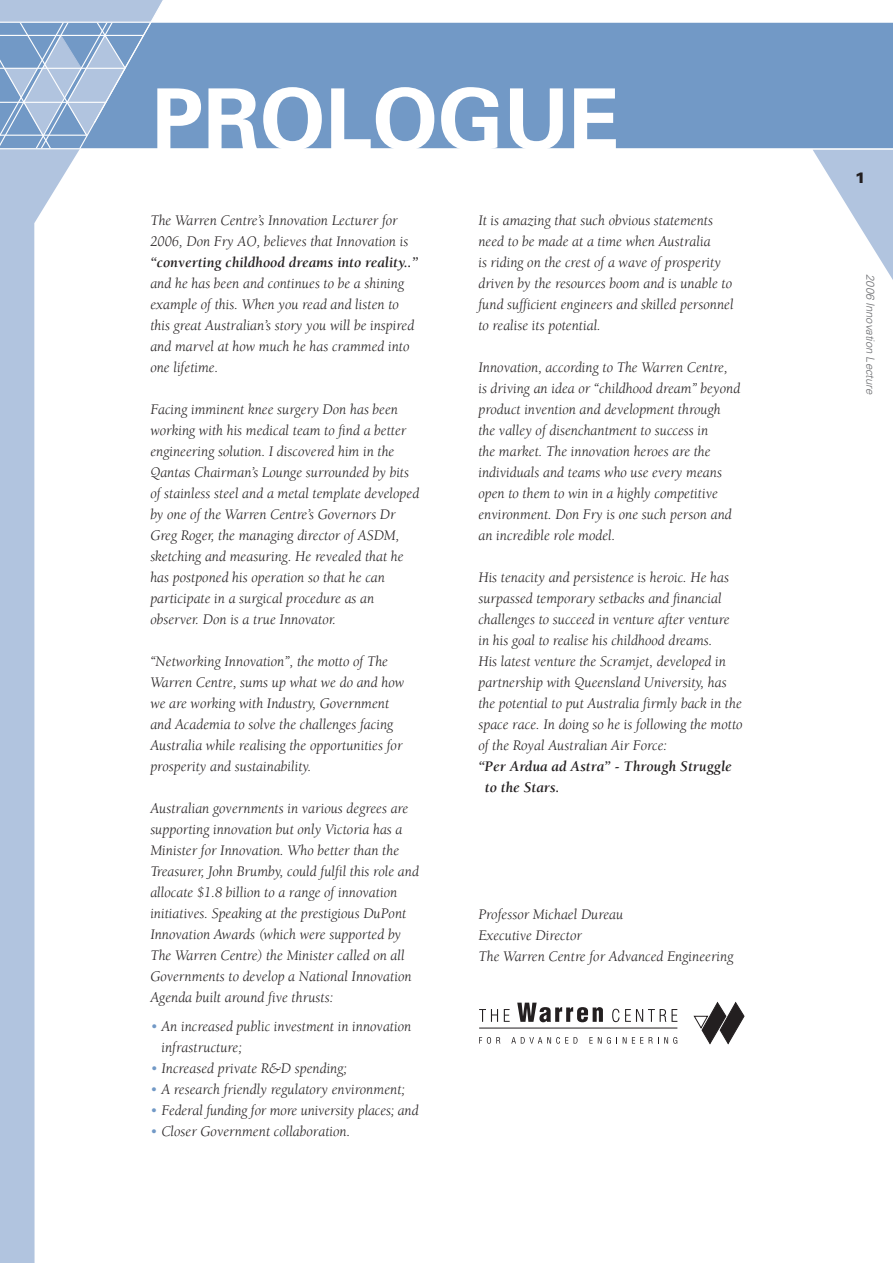
<style>
.page{position:relative;width:893px;height:1263px;background:#fff}
.page>*{position:absolute;margin:0;border:0;box-sizing:border-box;transform-origin:0 0}
.t1{font:700 84.3px "Univers";color:#fff}
.t2{font:italic 15px/21px "Berkeley";color:#231f20}
.t3{font:italic 700 15px/21px "Berkeley";color:#231f20}
.t4{font:900 expanded 15px "Univers";color:#231f20}
.t5{font:italic 300 11.25px "Univers";color:#6c6d70}
.s1{color:#7299c6}
</style>
<div class="page">
<div style="left:0;top:0;width:893px;height:149px;background:#7299c6"></div>
<div style="left:0;top:0;width:893px;height:22px;background:#fff"></div>
<svg style="left:0;top:152px;width:78px;height:1111px"></svg>
<svg style="left:0;top:0;width:163px;height:152px"></svg>
<hr style="left:0;top:22px;width:893px;height:1px;background:#fff">
<hr style="left:0;top:148px;width:893px;height:1px;background:#fff">
<svg style="left:813px;top:150px;width:80px;height:130px"></svg>
<hr style="left:479px;top:1027px;width:198px;height:1px;background:#231f20">
<svg style="left:693px;top:1002px;width:51px;height:42px"></svg>
<svg style="left:479px;top:1009px;width:19px;height:13px"></svg>
<svg style="left:504px;top:1009px;width:6px;height:13px"></svg>
<svg style="left:517px;top:1003px;width:86px;height:19px"></svg>
<svg style="left:612px;top:1009px;width:65px;height:13px"></svg>
<svg style="left:479px;top:1037px;width:21px;height:7px"></svg>
<svg style="left:511px;top:1037px;width:67px;height:7px"></svg>
<svg style="left:589px;top:1037px;width:28px;height:7px"></svg>
<svg style="left:623px;top:1037px;width:20px;height:6px"></svg>
<svg style="left:649px;top:1037px;width:28px;height:7px"></svg>
<h1 class="t1" style="left:152px;top:88px;width:470px">PROLOGUE</h1>
<p class="t2" style="left:150px;top:211px;width:260px">The Warren Centre’s Innovation Lecturer for<br>2006, Don Fry AO, believes that Innovation is</p>
<p class="t3" style="left:150px;top:253px;width:270px">“converting childhood dreams into reality..”</p>
<p class="t2" style="left:150px;top:274px;width:265px">and he has been and continues to be a shining example of this. When you read and listen to this great Australian’s story you will be inspired and marvel at how much he has crammed into one lifetime.</p>
<p class="t2" style="left:150px;top:400px;width:270px">Facing imminent knee surgery Don has been working with his medical team to find a better engineering solution. I discovered him in the Qantas Chairman’s Lounge surrounded by bits of stainless steel and a metal template developed by one of the Warren Centre’s Governors Dr Greg Roger, the managing director of ASDM, sketching and measuring. He revealed that he has postponed his operation so that he can participate in a surgical procedure as an observer. Don is a true Innovator.</p>
<p class="t2" style="left:150px;top:652px;width:255px">“Networking Innovation”, the motto of The Warren Centre, sums up what we do and how we are working with Industry, Government and Academia to solve the challenges facing Australia while realising the opportunities for prosperity and sustainability.</p>
<p class="t2" style="left:150px;top:799px;width:270px">Australian governments in various degrees are supporting innovation but only Victoria has a Minister for Innovation. Who better than the Treasurer, John Brumby, could fulfil this role and allocate $1.8 billion to a range of innovation initiatives. Speaking at the prestigious DuPont Innovation Awards (which were supported by The Warren Centre) the Minister called on all Governments to develop a National Innovation Agenda built around five thrusts:</p>
<p class="t2" style="left:161px;top:1017px;width:251px;text-indent:-11px"><span class="s1">•</span> An increased public investment in innovation infrastructure;</p>
<p class="t2" style="left:150px;top:1059px;width:198px"><span class="s1">•</span> Increased private R&amp;D spending;</p>
<p class="t2" style="left:150px;top:1080px;width:256px"><span class="s1">•</span> A research friendly regulatory environment;</p>
<p class="t2" style="left:150px;top:1101px;width:270px"><span class="s1">•</span> Federal funding for more university places; and</p>
<p class="t2" style="left:150px;top:1122px;width:202px"><span class="s1">•</span> Closer Government collaboration.</p>
<p class="t2" style="left:478px;top:211px;width:257px">It is amazing that such obvious statements need to be made at a time when Australia<br>is riding on the crest of a wave of prosperity driven by the resources boom and is unable to fund sufficient engineers and skilled personnel to realise its potential.</p>
<p class="t2" style="left:478px;top:358px;width:263px">Innovation, according to The Warren Centre,<br>is driving an idea or “childhood dream” beyond product invention and development through the valley of disenchantment to success in<br>the market. The innovation heroes are the individuals and teams who use every means open to them to win in a highly competitive environment. Don Fry is one such person and an incredible role model.</p>
<p class="t2" style="left:478px;top:568px;width:266px">His tenacity and persistence is heroic. He has surpassed temporary setbacks and financial challenges to succeed in venture after venture in his goal to realise his childhood dreams.<br>His latest venture the Scramjet, developed in partnership with Queensland University, has the potential to put Australia firmly back in the space race. In doing so he is following the motto of the Royal Australian Air Force:</p>
<p class="t3" style="left:485px;top:757px;width:248px;text-indent:-7px">“Per Ardua ad Astra” - Through Struggle to the Stars.</p>
<p class="t2" style="left:478px;top:905px;width:257px">Professor Michael Dureau<br>Executive Director<br>The Warren Centre for Advanced Engineering</p>
<p class="t4" style="left:855px;top:173px;width:13px">1</p>
<p class="t5" style="left:874px;top:274px;width:122px;rotate:90deg">2006 Innovation Lecture</p>
</div>
